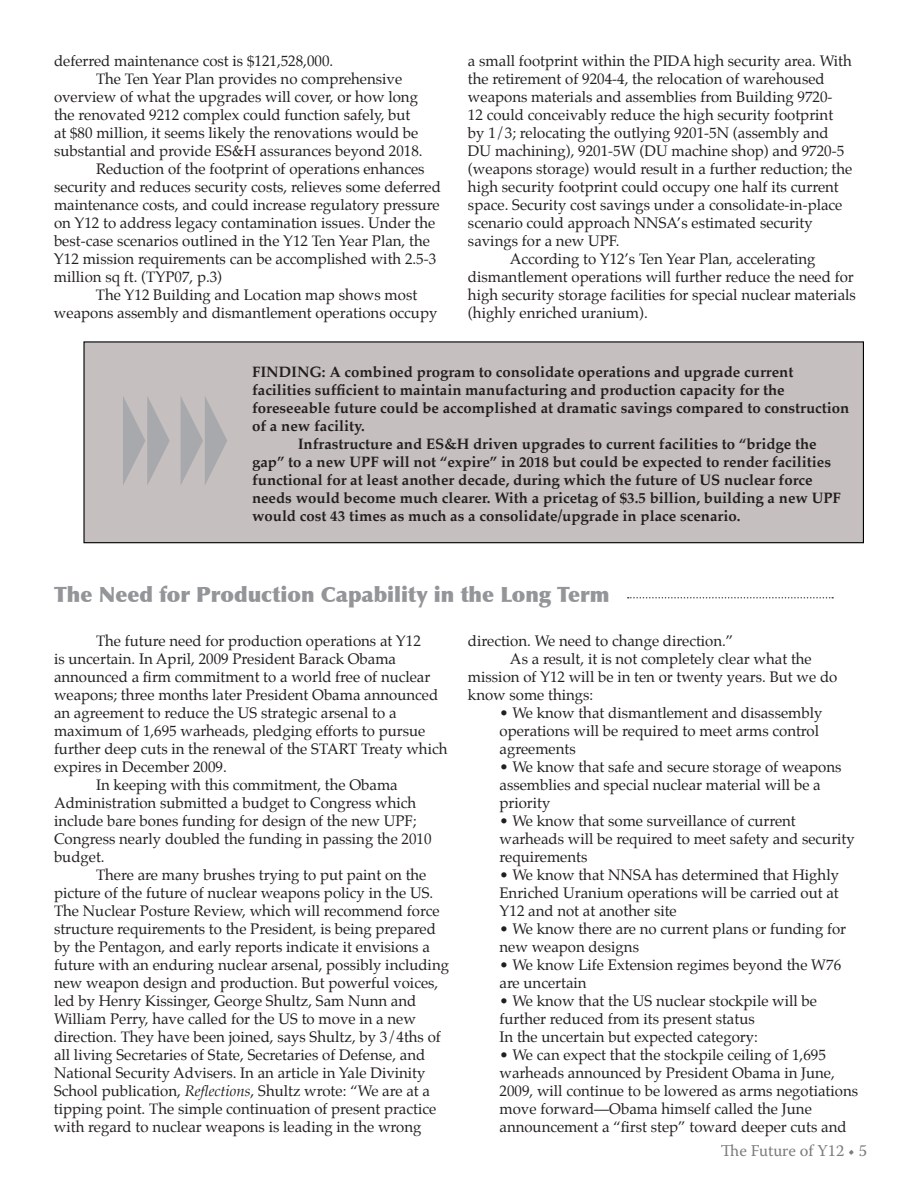
<style>
.page{position:relative;width:918px;height:1188px;background:#fff}
.page>*{position:absolute;margin:0;border:0;box-sizing:border-box;transform-origin:0 0}
.t1{font:900 21px "Optima";color:#939598}
.t2{font:16.5px "Warnock Pro";color:#7a7c7f}
.t3{font:15px/18px "Palatino";color:#231f20}
.t4{font:700 15px "Palatino";color:#231f20}
.s1{font-style:italic}
</style>
<div class="page">
<div style="left:84px;top:342px;width:779px;height:201px;background:#c5c0bf"></div>
<div style="left:83px;top:341px;width:781px;height:202px;border:1px solid #000"></div>
<svg style="left:628px;top:597px;width:205px;height:1px"></svg>
<p class="t3" style="left:54px;top:52px;width:281px">deferred maintenance cost is $121,528,000.</p>
<p class="t3" style="left:96px;top:70px;width:308px">The Ten Year Plan provides no comprehensive</p>
<p class="t3" style="left:54px;top:88px;width:366px">overview of what the upgrades will cover, or how long</p>
<p class="t3" style="left:54px;top:106px;width:358px">the renovated 9212 complex could function safely, but</p>
<p class="t3" style="left:54px;top:124px;width:366px">at $80 million, it seems likely the renovations would be</p>
<p class="t3" style="left:54px;top:142px;width:370px">substantial and provide ES&amp;H assurances beyond 2018.</p>
<p class="t3" style="left:96px;top:160px;width:330px">Reduction of the footprint of operations enhances</p>
<p class="t3" style="left:54px;top:178px;width:388px">security and reduces security costs, relieves some deferred</p>
<p class="t3" style="left:54px;top:196px;width:387px">maintenance costs, and could increase regulatory pressure</p>
<p class="t3" style="left:54px;top:214px;width:383px">on Y12 to address legacy contamination issues. Under the</p>
<p class="t3" style="left:54px;top:232px;width:377px">best-case scenarios outlined in the Y12 Ten Year Plan, the</p>
<p class="t3" style="left:54px;top:250px;width:384px">Y12 mission requirements can be accomplished with 2.5-3</p>
<p class="t3" style="left:54px;top:268px;width:170px">million sq ft. (TYP07, p.3)</p>
<p class="t3" style="left:96px;top:286px;width:323px">The Y12 Building and Location map shows most</p>
<p class="t3" style="left:54px;top:304px;width:385px">weapons assembly and dismantlement operations occupy</p>
<p class="t3" style="left:468px;top:52px;width:385px">a small footprint within the PIDA high security area. With</p>
<p class="t3" style="left:468px;top:70px;width:358px">the retirement of 9204-4, the relocation of warehoused</p>
<p class="t3" style="left:468px;top:88px;width:366px">weapons materials and assemblies from Building 9720-</p>
<p class="t3" style="left:468px;top:106px;width:367px">12 could conceivably reduce the high security footprint</p>
<p class="t3" style="left:468px;top:124px;width:362px">by 1/3; relocating the outlying 9201-5N (assembly and</p>
<p class="t3" style="left:468px;top:142px;width:378px">DU machining), 9201-5W (DU machine shop) and 9720-5</p>
<p class="t3" style="left:468px;top:160px;width:386px">(weapons storage) would result in a further reduction; the</p>
<p class="t3" style="left:468px;top:178px;width:372px">high security footprint could occupy one half its current</p>
<p class="t3" style="left:468px;top:196px;width:376px">space. Security cost savings under a consolidate-in-place</p>
<p class="t3" style="left:468px;top:214px;width:346px">scenario could approach NNSA’s estimated security</p>
<p class="t3" style="left:468px;top:232px;width:153px">savings for a new UPF.</p>
<p class="t3" style="left:510px;top:250px;width:307px">According to Y12’s Ten Year Plan, accelerating</p>
<p class="t3" style="left:468px;top:268px;width:387px">dismantlement operations will further reduce the need for</p>
<p class="t3" style="left:468px;top:286px;width:389px">high security storage facilities for special nuclear materials</p>
<p class="t3" style="left:468px;top:304px;width:181px">(highly enriched uranium).</p>
<p class="t4" style="left:252px;top:359px;width:543px">FINDING: A combined program to consolidate operations and upgrade current</p>
<p class="t4" style="left:252px;top:377px;width:534px">facilities sufficient to maintain manufacturing and production capacity for the</p>
<p class="t4" style="left:252px;top:395px;width:599px">foreseeable future could be accomplished at dramatic savings compared to construction</p>
<p class="t4" style="left:252px;top:413px;width:114px">of a new facility.</p>
<p class="t4" style="left:298px;top:431px;width:521px">Infrastructure and ES&amp;H driven upgrades to current facilities to “bridge the</p>
<p class="t4" style="left:252px;top:449px;width:581px">gap” to a new UPF will not “expire” in 2018 but could be expected to render facilities</p>
<p class="t4" style="left:252px;top:467px;width:562px">functional for at least another decade, during which the future of US nuclear force</p>
<p class="t4" style="left:252px;top:485px;width:590px">needs would become much clearer. With a pricetag of $3.5 billion, building a new UPF</p>
<p class="t4" style="left:252px;top:503px;width:490px">would cost 43 times as much as a consolidate/upgrade in place scenario.</p>
<h1 class="t1" style="left:54px;top:582px;width:557px">The Need for Production Capability in the Long Term</h1>
<p class="t3" style="left:96px;top:632px;width:326px">The future need for production operations at Y12</p>
<p class="t3" style="left:54px;top:650px;width:344px">is uncertain. In April, 2009 President Barack Obama</p>
<p class="t3" style="left:54px;top:668px;width:378px">announced a firm commitment to a world free of nuclear</p>
<p class="t3" style="left:54px;top:686px;width:386px">weapons; three months later President Obama announced</p>
<p class="t3" style="left:54px;top:704px;width:344px">an agreement to reduce the US strategic arsenal to a</p>
<p class="t3" style="left:54px;top:722px;width:373px">maximum of 1,695 warheads, pledging efforts to pursue</p>
<p class="t3" style="left:54px;top:740px;width:395px">further deep cuts in the renewal of the START Treaty which</p>
<p class="t3" style="left:54px;top:758px;width:174px">expires in December 2009.</p>
<p class="t3" style="left:96px;top:776px;width:303px">In keeping with this commitment, the Obama</p>
<p class="t3" style="left:54px;top:794px;width:364px">Administration submitted a budget to Congress which</p>
<p class="t3" style="left:54px;top:812px;width:364px">include bare bones funding for design of the new UPF;</p>
<p class="t3" style="left:54px;top:830px;width:379px">Congress nearly doubled the funding in passing the 2010</p>
<p class="t3" style="left:54px;top:848px;width:52px">budget.</p>
<p class="t3" style="left:96px;top:866px;width:332px">There are many brushes trying to put paint on the</p>
<p class="t3" style="left:54px;top:884px;width:381px">picture of the future of nuclear weapons policy in the US.</p>
<p class="t3" style="left:54px;top:902px;width:387px">The Nuclear Posture Review, which will recommend force</p>
<p class="t3" style="left:54px;top:920px;width:383px">structure requirements to the President, is being prepared</p>
<p class="t3" style="left:54px;top:938px;width:377px">by the Pentagon, and early reports indicate it envisions a</p>
<p class="t3" style="left:54px;top:956px;width:397px">future with an enduring nuclear arsenal, possibly including</p>
<p class="t3" style="left:54px;top:974px;width:386px">new weapon design and production. But powerful voices,</p>
<p class="t3" style="left:54px;top:992px;width:364px">led by Henry Kissinger, George Shultz, Sam Nunn and</p>
<p class="t3" style="left:54px;top:1010px;width:363px">William Perry, have called for the US to move in a new</p>
<p class="t3" style="left:54px;top:1028px;width:388px">direction. They have been joined, says Shultz, by 3/4ths of</p>
<p class="t3" style="left:54px;top:1046px;width:373px">all living Secretaries of State, Secretaries of Defense, and</p>
<p class="t3" style="left:54px;top:1064px;width:373px">National Security Advisers. In an article in Yale Divinity</p>
<p class="t3" style="left:54px;top:1082px;width:378px">School publication, <span class="s1">Reflections</span>, Shultz wrote: “We are at a</p>
<p class="t3" style="left:54px;top:1100px;width:384px">tipping point. The simple continuation of present practice</p>
<p class="t3" style="left:54px;top:1118px;width:369px">with regard to nuclear weapons is leading in the wrong</p>
<p class="t3" style="left:468px;top:631px;width:267px">direction. We need to change direction.”</p>
<p class="t3" style="left:510px;top:649px;width:303px">As a result, it is not completely clear what the</p>
<p class="t3" style="left:468px;top:667px;width:371px">mission of Y12 will be in ten or twenty years. But we do</p>
<p class="t3" style="left:468px;top:685px;width:127px">know some things:</p>
<p class="t3" style="left:499px;top:703px;width:324px">• We know that dismantlement and disassembly operations will be required to meet arms control agreements</p>
<p class="t3" style="left:500px;top:757px;width:344px">• We know that safe and secure storage of weapons assemblies and special nuclear material will be a priority</p>
<p class="t3" style="left:500px;top:811px;width:357px">• We know that some surveillance of current warheads will be required to meet safety and security requirements</p>
<p class="t3" style="left:500px;top:865px;width:341px;text-align:justify">• We know that NNSA has determined that Highly Enriched Uranium operations will be carried out at Y12 and not at another site</p>
<p class="t3" style="left:500px;top:919px;width:348px">• We know there are no current plans or funding for new weapon designs</p>
<p class="t3" style="left:500px;top:955px;width:343px">• We know Life Extension regimes beyond the W76 are uncertain</p>
<p class="t3" style="left:500px;top:991px;width:319px">• We know that the US nuclear stockpile will be further reduced from its present status<br>In the uncertain but expected category:</p>
<p class="t3" style="left:500px;top:1045px;width:360px">• We can expect that the stockpile ceiling of 1,695 warheads announced by President Obama in June, 2009, will continue to be lowered as arms negotiations move forward—Obama himself called the June announcement a “first step” toward deeper cuts and</p>
<p class="t2" style="left:721px;top:1141px;width:148px">The Future of Y12 • 5</p>
</div>
